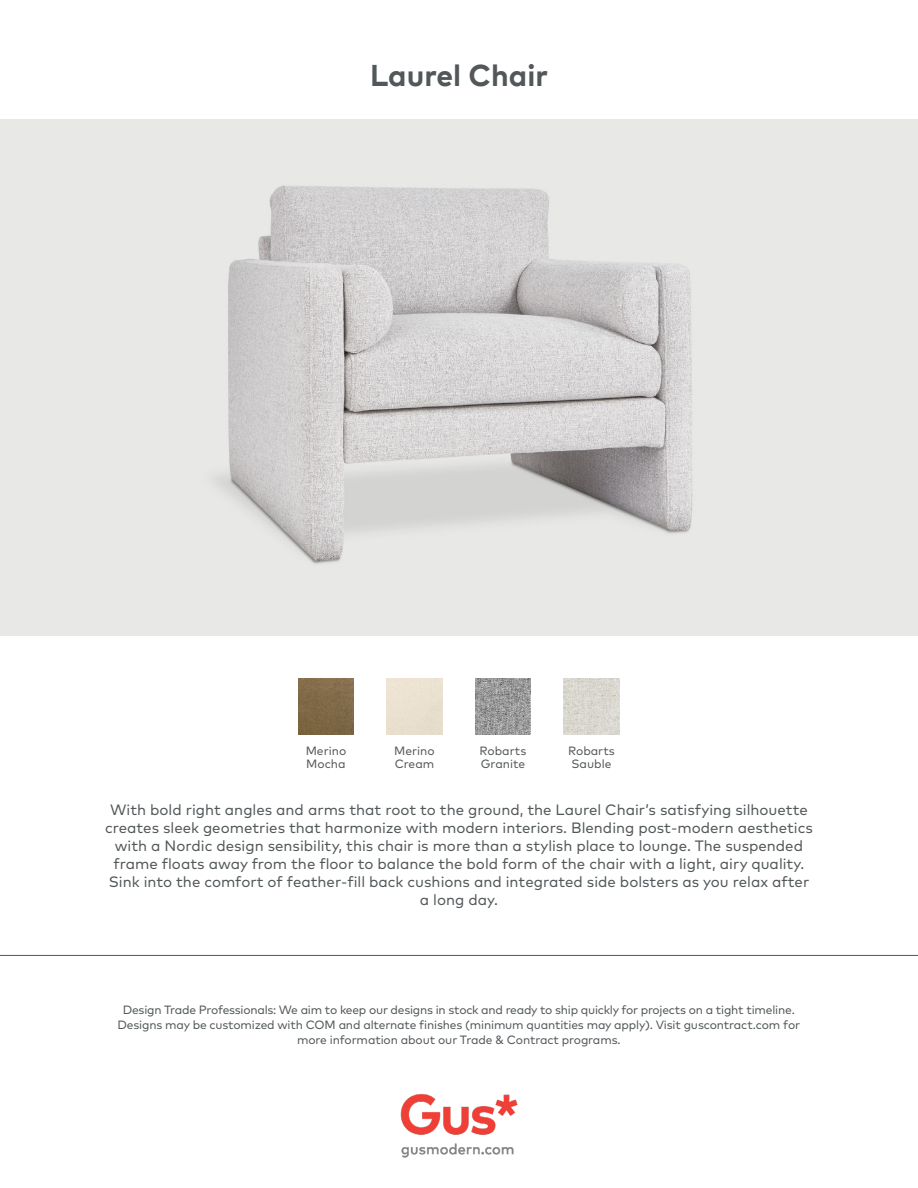
<style>
.page{position:relative;width:918px;height:1188px;background:#fff}
.page>*{position:absolute;margin:0;border:0;box-sizing:border-box;transform-origin:0 0}
.Product_Title{font:700 30px "Mark";color:#525759}
.Description{font:15px/18px "Mark Pro";color:#525759;text-align:center}
.t1{font:12px/15px "Mark Pro";letter-spacing:-.015em;color:#525759;text-align:center}
.t2{font:12px "Mark Pro";color:#545759}
</style>
<div class="page">
<img style="left:400px;top:1094px;width:118px;height:64px">
<img style="left:0;top:119px;width:918px;height:516px">
<hr style="left:0;top:955px;width:918px;height:1px;background:#545759">
<img style="left:298px;top:679px;width:56px;height:55px">
<img style="left:475px;top:679px;width:56px;height:55px">
<img style="left:564px;top:679px;width:55px;height:55px">
<p class="Product_Title" style="left:370px;top:56px;width:179px">Laurel Chair</p>
<p class="t2" style="left:306px;top:741px;width:42px">Merino</p>
<p class="t2" style="left:306px;top:755px;width:41px">Mocha</p>
<p class="t2" style="left:394px;top:741px;width:42px">Merino</p>
<p class="t2" style="left:395px;top:755px;width:41px">Cream</p>
<p class="t2" style="left:480px;top:741px;width:48px">Robarts</p>
<p class="t2" style="left:481px;top:755px;width:46px">Granite</p>
<p class="t2" style="left:568px;top:741px;width:48px">Robarts</p>
<p class="t2" style="left:572px;top:755px;width:42px">Sauble</p>
<p class="Description" style="left:105px;top:800px;width:709px">With bold right angles and arms that root to the ground, the Laurel Chair’s satisfying silhouette creates sleek geometries that harmonize with modern interiors. Blending post-modern aesthetics with a Nordic design sensibility, this chair is more than a stylish place to lounge. The suspended frame floats away from the floor to balance the bold form of the chair with a light, airy quality.<br>Sink into the comfort of feather-fill back cushions and integrated side bolsters as you relax after a long day.</p>
<p class="t1" style="left:118px;top:1001px;width:684px">Design Trade Professionals: We aim to keep our designs in stock and ready to ship quickly for projects on a tight timeline.<br>Designs may be customized with COM and alternate finishes (minimum quantities may apply). Visit guscontract.com for more information about our Trade &amp; Contract programs.</p>
</div>
